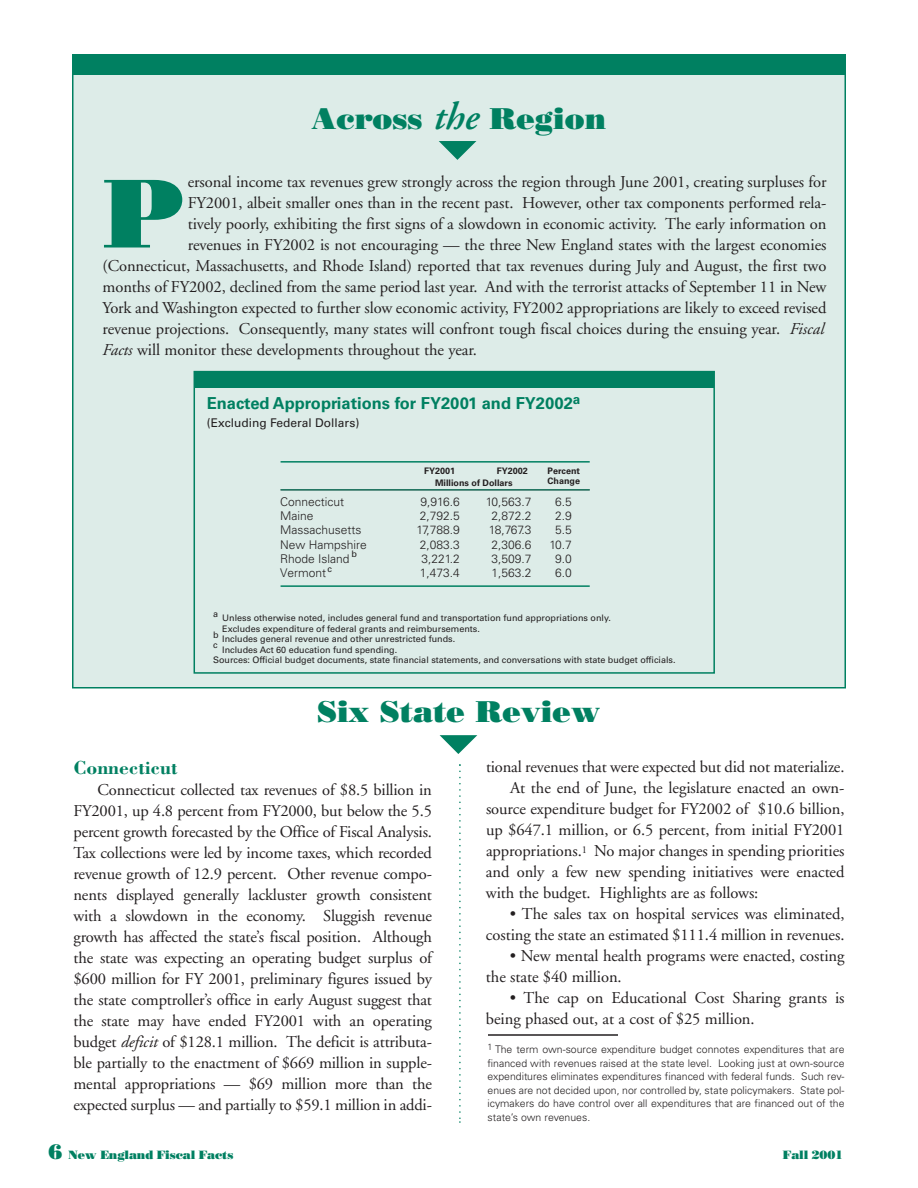
<style>
.page{position:relative;width:918px;height:1188px;background:#fff}
.page>*{position:absolute;margin:0;border:0;box-sizing:border-box;transform-origin:0 0}
.t1{font:97.5px "Bodoni Poster";color:#008061}
.t2{font:30px "Bodoni Poster";color:#008061}
.t3{font:700 19.5px "Bodoni";color:#008061}
.t4{font:16.5px/21px "Adobe Garamond";letter-spacing:-.005em;color:#231f20}
.t5{font:700 16.5px "Univers";color:#008061}
.t6{font:300 12px "Univers";color:#231f20}
.t7{font:12px "Bodoni Poster";letter-spacing:-.015em;color:#008061}
.t8{font:12px "Univers";color:#231f20}
.t9{font:300 10.5px/13.5px "Univers";color:#231f20;text-align:justify}
.t10{font:9px/10.5px "Univers";color:#231f20}
.t11{font:700 9px/9.8px "Univers";color:#231f20}
.s1{font-family:"Adobe Garamond";font-weight:600;font-style:italic;font-size:39px}
.s2{font-style:italic}
.s3{font-size:21px}
</style>
<div class="page">
<svg style="left:459px;top:764px;width:2px;height:359px"></svg>
<div style="left:73px;top:55px;width:772px;height:633px;background:#ddece8"></div>
<div style="left:72px;top:54px;width:774px;height:21px;background:#008061"></div>
<svg style="left:439px;top:141px;width:37px;height:19px"></svg>
<hr style="left:281px;top:461px;width:309px;height:2px;background:#008061">
<hr style="left:281px;top:489px;width:309px;height:1px;background:#008061">
<hr style="left:281px;top:585px;width:309px;height:2px;background:#008061">
<div style="left:194px;top:371px;width:521px;height:303px;border:2px solid #008061"></div>
<div style="left:194px;top:371px;width:519px;height:17px;background:#008061"></div>
<svg style="left:440px;top:735px;width:37px;height:19px"></svg>
<hr style="left:488px;top:1034px;width:130px;height:2px;background:#231f20">
<h2 class="t2" style="left:311px;top:107px;width:297px">Across <span class="s1">the</span> Region</h2>
<p class="t4" style="left:188px;top:173px;width:640px">ersonal income tax revenues grew strongly across the region through June 2001, creating surpluses for</p>
<p class="t4" style="left:188px;top:194px;width:640px">FY2001, albeit smaller ones than in the recent past. However, other tax components performed rela-</p>
<p class="t4" style="left:188px;top:215px;width:640px">tively poorly, exhibiting the first signs of a slowdown in economic activity. The early information on</p>
<p class="t4" style="left:188px;top:236px;width:640px">revenues in FY2002 is not encouraging — the three New England states with the largest economies</p>
<p class="t4" style="left:103px;top:257px;width:725px">(Connecticut, Massachusetts, and Rhode Island) reported that tax revenues during July and August, the first two</p>
<p class="t4" style="left:103px;top:278px;width:726px">months of FY2002, declined from the same period last year. And with the terrorist attacks of September 11 in New</p>
<p class="t4" style="left:103px;top:299px;width:726px">York and Washington expected to further slow economic activity, FY2002 appropriations are likely to exceed revised</p>
<p class="t4" style="left:103px;top:320px;width:723px">revenue projections. Consequently, many states will confront tough fiscal choices during the ensuing year. <span class="s2">Fiscal</span></p>
<p class="t4" style="left:103px;top:341px;width:376px"><span class="s2">Facts</span> will monitor these developments throughout the year.</p>
<h1 class="t1" style="left:104px;top:178px;width:83px">P</h1>
<p class="t5" style="left:207px;top:397px;width:375px">Enacted Appropriations for FY2001 and FY2002<sup>a</sup></p>
<p class="t8" style="left:207px;top:418px;width:154px">(Excluding Federal Dollars)</p>
<p class="t11" style="left:497px;top:467px;width:33px">FY2002</p>
<p class="t11" style="left:548px;top:467px;width:34px">Percent<br>Change</p>
<p class="t11" style="left:435px;top:465px;width:79px;line-height:12px;text-indent:-11px">FY2001<br>Millions of Dollars</p>
<p class="t6" style="left:280px;top:497px;width:66px">Connecticut</p>
<p class="t6" style="left:420px;top:497px;width:41px">9,916.6</p>
<p class="t6" style="left:486px;top:497px;width:47px">10,563.7</p>
<p class="t6" style="left:555px;top:497px;width:18px">6.5</p>
<p class="t6" style="left:280px;top:511px;width:35px">Maine</p>
<p class="t6" style="left:420px;top:511px;width:42px">2,792.5</p>
<p class="t6" style="left:492px;top:511px;width:42px">2,872.2</p>
<p class="t6" style="left:555px;top:511px;width:18px">2.9</p>
<p class="t6" style="left:280px;top:526px;width:83px">Massachusetts</p>
<p class="t6" style="left:416px;top:526px;width:45px">17,788.9</p>
<p class="t6" style="left:489px;top:526px;width:44px">18,767.3</p>
<p class="t6" style="left:555px;top:526px;width:18px">5.5</p>
<p class="t6" style="left:280px;top:540px;width:88px">New Hampshire</p>
<p class="t6" style="left:420px;top:540px;width:42px">2,083.3</p>
<p class="t6" style="left:492px;top:540px;width:42px">2,306.6</p>
<p class="t6" style="left:550px;top:540px;width:24px">10.7</p>
<p class="t6" style="left:280px;top:554px;width:71px">Rhode Island</p>
<p class="t6" style="left:421px;top:554px;width:40px">3,221.2</p>
<p class="t6" style="left:492px;top:554px;width:42px">3,509.7</p>
<p class="t6" style="left:555px;top:554px;width:18px">9.0</p>
<p class="t6" style="left:280px;top:568px;width:48px">Vermont</p>
<p class="t6" style="left:420px;top:568px;width:42px">1,473.4</p>
<p class="t6" style="left:492px;top:568px;width:42px">1,563.2</p>
<p class="t6" style="left:555px;top:568px;width:18px">6.0</p>
<p class="t10" style="left:351px;top:550px;width:7px">b</p>
<p class="t10" style="left:327px;top:564px;width:6px">c</p>
<p class="t10" style="left:213px;top:609px;width:7px">a</p>
<p class="t10" style="left:222px;top:614px;width:390px">Unless otherwise noted, includes general fund and transportation fund appropriations only.<br>Excludes expenditure of federal grants and reimbursements.</p>
<p class="t10" style="left:213px;top:630px;width:7px">b</p>
<p class="t10" style="left:222px;top:635px;width:235px">Includes general revenue and other unrestricted funds.</p>
<p class="t10" style="left:213px;top:641px;width:6px">c</p>
<p class="t10" style="left:213px;top:645px;width:464px;text-indent:9px">Includes Act 60 education fund spending.<br>Sources: Official budget documents, state financial statements, and conversations with state budget officials.</p>
<h2 class="t2" style="left:317px;top:701px;width:285px">Six State Review</h2>
<p class="t3" style="left:74px;top:760px;width:106px">Connecticut</p>
<p class="t4" style="left:74px;top:781px;width:360px;text-align:justify;text-indent:24px">Connecticut collected tax revenues of $8.5 billion in FY2001, up 4.8 percent from FY2000, but below the 5.5 percent growth forecasted by the Office of Fiscal Analysis.<br>Tax collections were led by income taxes, which recorded revenue growth of 12.9 percent. Other revenue compo&shy;nents displayed generally lackluster growth consistent with a slowdown in the economy. Sluggish revenue growth has affected the state’s fiscal position. Although the state was expecting an operating budget surplus of $600 million for FY 2001, preliminary figures issued by the state comptroller’s office in early August suggest that the state may have ended FY2001 with an operating budget <span class="s2">deficit</span> of $128.1 million. The deficit is attributa&shy;ble partially to the enactment of $669 million in supple&shy;mental appropriations — $69 million more than the expected surplus — and partially to $59.1 million in addi-</p>
<p class="t4" style="left:486px;top:758px;width:360px">tional revenues that were expected but did not materialize.</p>
<p class="t4" style="left:510px;top:779px;width:336px">At the end of June, the legislature enacted an own-</p>
<p class="t4" style="left:486px;top:800px;width:360px">source expenditure budget for FY2002 of $10.6 billion,</p>
<p class="t4" style="left:486px;top:821px;width:360px">up $647.1 million, or 6.5 percent, from initial FY2001</p>
<p class="t4" style="left:486px;top:842px;width:360px">appropriations.<sup>1</sup> No major changes in spending priorities</p>
<p class="t4" style="left:486px;top:863px;width:360px">and only a few new spending initiatives were enacted</p>
<p class="t4" style="left:486px;top:884px;width:274px">with the budget. Highlights are as follows:</p>
<p class="t4" style="left:486px;top:905px;width:360px;text-align:right">• The sales tax on hospital services was eliminated, costing the state an estimated $111.4 million in revenues.</p>
<p class="t4" style="left:486px;top:947px;width:360px;text-indent:24px">• New mental health programs were enacted, costing the state $40 million.</p>
<p class="t4" style="left:486px;top:989px;width:360px;text-indent:24px">• The cap on Educational Cost Sharing grants is being phased out, at a cost of $25 million.</p>
<p class="t9" style="left:487px;top:1043px;width:359px"><sup>1</sup> The term own-source expenditure budget connotes expenditures that are financed with revenues raised at the state level. Looking just at own-source expenditures eliminates expenditures financed with federal funds. Such rev&shy;enues are not decided upon, nor controlled by, state policymakers. State pol&shy;icymakers do have control over all expenditures that are financed out of the state’s own revenues.</p>
<p class="t7" style="left:48px;top:1151px;width:186px"><span class="s3">6</span> New England Fiscal Facts</p>
<p class="t7" style="left:783px;top:1151px;width:62px">Fall 2001</p>
</div>
